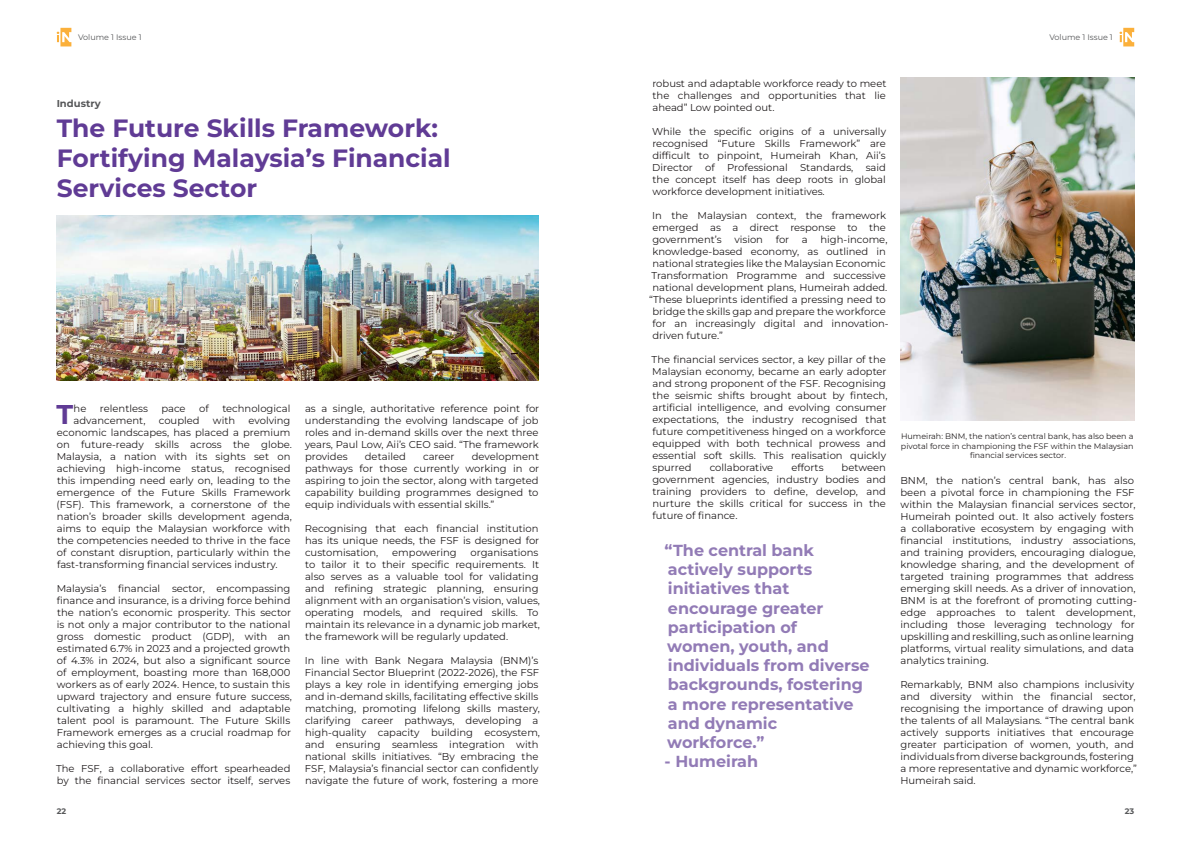
<style>
.page{position:relative;width:1191px;height:842px;background:#fff}
.page>*{position:absolute;margin:0;border:0;box-sizing:border-box;transform-origin:0 0}
.t1{font:700 27.1px "Montserrat";color:#603b95}
.t2{font:700 25px/30px "Montserrat";color:#603b95}
.t3{font:700 16px/19.2px "Montserrat";color:#927bb6}
.t4{font:10px/12px "Montserrat";color:#231f20}
.t5{font:700 10px "Montserrat";color:#57585a}
.t6{font:8px/9.6px "Montserrat";color:#231f20;text-align:center}
.t7{font:8px "Montserrat";color:#57585a}
.t8{font:700 8px "Montserrat";color:#57585a}
</style>
<div class="page">
<svg style="left:57px;top:28px;width:14px;height:18px"></svg>
<svg style="left:1119px;top:28px;width:15px;height:18px"></svg>
<img style="left:57px;top:216px;width:482px;height:165px">
<img style="left:900px;top:78px;width:234px;height:343px">
<p class="t7" style="left:78px;top:32px;width:65px">Volume 1 Issue 1</p>
<p class="t5" style="left:57px;top:96px;width:46px">Industry</p>
<p class="t2" style="left:57px;top:112px;width:395px">The Future Skills Framework:<br>Fortifying Malaysia’s Financial<br>Services Sector</p>
<p class="t1" style="left:57px;top:396px;width:18px">T</p>
<p class="t4" style="left:74px;top:402px;width:14px">he</p>
<p class="t4" style="left:100px;top:402px;width:49px">relentless</p>
<p class="t4" style="left:161px;top:402px;width:26px">pace</p>
<p class="t4" style="left:199px;top:402px;width:11px">of</p>
<p class="t4" style="left:222px;top:402px;width:69px">technological</p>
<p class="t4" style="left:57px;top:414px;width:237px;text-indent:192px">evolving economic landscapes, has placed a premium on future-ready skills across the globe.<br>Malaysia, a nation with its sights set on achieving high-income status, recognised this impending need early on, leading to the emergence of the Future Skills Framework (FSF). This framework, a cornerstone of the nation’s broader skills development agenda, aims to equip the Malaysian workforce with the competencies needed to thrive in the face of constant disruption, particularly within the fast-transforming financial services industry.</p>
<p class="t4" style="left:57px;top:582px;width:237px">Malaysia’s financial sector, encompassing finance and insurance, is a driving force behind the nation’s economic prosperity. This sector is not only a major contributor to the national gross domestic product (GDP), with an estimated 6.7% in 2023 and a projected growth of 4.3% in 2024, but also a significant source of employment, boasting more than 168,000 workers as of early 2024. Hence, to sustain this upward trajectory and ensure future success, cultivating a highly skilled and adaptable talent pool is paramount. The Future Skills Framework emerges as a crucial roadmap for achieving this goal.</p>
<p class="t4" style="left:56px;top:762px;width:236px">The FSF, a collaborative effort spearheaded by the financial services sector itself, serves</p>
<p class="t4" style="left:74px;top:414px;width:73px">advancement,</p>
<p class="t4" style="left:159px;top:414px;width:42px">coupled</p>
<p class="t4" style="left:213px;top:414px;width:24px">with</p>
<p class="t4" style="left:305px;top:402px;width:236px;text-align:justify">as a single, authoritative reference point for understanding the evolving landscape of job roles and in-demand skills over the next three years, Paul Low, Aii’s CEO said. “The framework provides</p>
<p class="t4" style="left:305px;top:450px;width:236px;text-align:justify;text-indent:167px">development pathways for those currently working in or aspiring to join the sector, along with targeted capability building programmes designed to equip individuals with essential skills.”</p>
<p class="t4" style="left:305px;top:522px;width:236px;text-align:justify">Recognising that each financial institution has its unique needs, the FSF is designed for customisation,</p>
<p class="t4" style="left:365px;top:450px;width:42px">detailed</p>
<p class="t4" style="left:423px;top:450px;width:33px">career</p>
<p class="t4" style="left:305px;top:546px;width:236px;text-indent:165px">organisations to tailor it to their specific requirements. It also serves as a valuable tool for validating and refining strategic planning, ensuring alignment with an organisation’s vision, values, operating models, and required skills. To maintain its relevance in a dynamic job market, the framework will be regularly updated.</p>
<p class="t4" style="left:305px;top:654px;width:237px">In line with Bank Negara Malaysia (BNM)’s Financial Sector Blueprint (2022-2026), the FSF plays a key role in identifying emerging jobs and in-demand skills, facilitating effective skills matching, promoting lifelong skills mastery, clarifying career pathways, developing a high-quality capacity building ecosystem, and ensuring seamless integration with national skills initiatives. “By embracing the FSF, Malaysia’s financial sector can confidently navigate the future of work, fostering a more</p>
<p class="t4" style="left:392px;top:546px;width:66px">empowering</p>
<p class="t7" style="left:1049px;top:32px;width:65px">Volume 1 Issue 1</p>
<p class="t4" style="left:652px;top:78px;width:235px;text-align:justify">robust and adaptable workforce ready to meet the challenges and opportunities that lie ahead” Low pointed out.</p>
<p class="t4" style="left:652px;top:126px;width:235px;text-align:justify">While the specific origins of a universally recognised “Future Skills Framework” are difficult to pinpoint, Humeirah Khan, Aii’s Director of Professional Standards, said the concept itself has deep roots in global workforce development initiatives.</p>
<p class="t4" style="left:652px;top:210px;width:235px;text-align:justify">In the Malaysian context, the framework emerged as a direct response to the government’s</p>
<p class="t4" style="left:734px;top:234px;width:30px">vision</p>
<p class="t4" style="left:775px;top:234px;width:15px">for</p>
<p class="t4" style="left:802px;top:234px;width:7px">a</p>
<p class="t4" style="left:820px;top:234px;width:68px">high-income,</p>
<p class="t4" style="left:652px;top:246px;width:235px">knowledge-based economy, as outlined in</p>
<p class="t4" style="left:652px;top:258px;width:235px">national strategies like the Malaysian Economic</p>
<p class="t4" style="left:651px;top:270px;width:236px">Transformation Programme and successive</p>
<p class="t4" style="left:652px;top:282px;width:236px">national development plans, Humeirah added.</p>
<p class="t4" style="left:649px;top:294px;width:238px">“These blueprints identified a pressing need to</p>
<p class="t4" style="left:652px;top:306px;width:235px">bridge the skills gap and prepare the workforce</p>
<p class="t4" style="left:652px;top:318px;width:238px">for an increasingly digital and innovation-</p>
<p class="t4" style="left:652px;top:330px;width:72px">driven future.”</p>
<p class="t4" style="left:651px;top:354px;width:237px">The financial services sector, a key pillar of the Malaysian economy, became an early adopter and strong proponent of the FSF. Recognising the seismic shifts brought about by fintech, artificial intelligence, and evolving consumer expectations, the industry recognised that future competitiveness hinged on a workforce equipped with both technical prowess and essential soft skills. This realisation quickly spurred</p>
<p class="t4" style="left:709px;top:462px;width:65px">collaborative</p>
<p class="t4" style="left:791px;top:462px;width:34px">efforts</p>
<p class="t4" style="left:652px;top:462px;width:235px;text-align:justify;text-indent:189px">between government agencies, industry bodies and training providers to define, develop, and nurture the skills critical for success in the future of finance.</p>
<p class="t3" style="left:664px;top:540px;width:206px">“The central bank actively supports initiatives that encourage greater participation of<br>women, youth, and individuals from diverse backgrounds, fostering a more representative and dynamic workforce.”</p>
<p class="t3" style="left:664px;top:751px;width:95px">- Humeirah</p>
<p class="t6" style="left:901px;top:431px;width:234px">Humeirah: BNM, the nation’s central bank, has also been a pivotal force in championing the FSF within the Malaysian financial services sector.</p>
<p class="t4" style="left:900px;top:474px;width:238px">BNM, the nation’s central bank, has also been a pivotal force in championing the FSF within the Malaysian financial services sector, Humeirah pointed out. It also actively fosters a collaborative ecosystem by engaging with financial institutions, industry associations, and training providers, encouraging dialogue, knowledge sharing, and the development of targeted training programmes that address emerging skill needs. As a driver of innovation, BNM is at the forefront of promoting cutting&shy;edge approaches to talent development, including those leveraging technology for upskilling and reskilling, such as online learning platforms, virtual reality simulations, and data analytics training.</p>
<p class="t4" style="left:900px;top:678px;width:238px">Remarkably, BNM also champions inclusivity and diversity within the financial sector, recognising the importance of drawing upon the talents of all Malaysians. “The central bank actively supports initiatives that encourage greater participation of women, youth, and individuals from diverse backgrounds, fostering a more representative and dynamic workforce,” Humeirah said.</p>
<p class="t8" style="left:57px;top:806px;width:11px">22</p>
<p class="t8" style="left:1124px;top:806px;width:11px">23</p>
</div>
